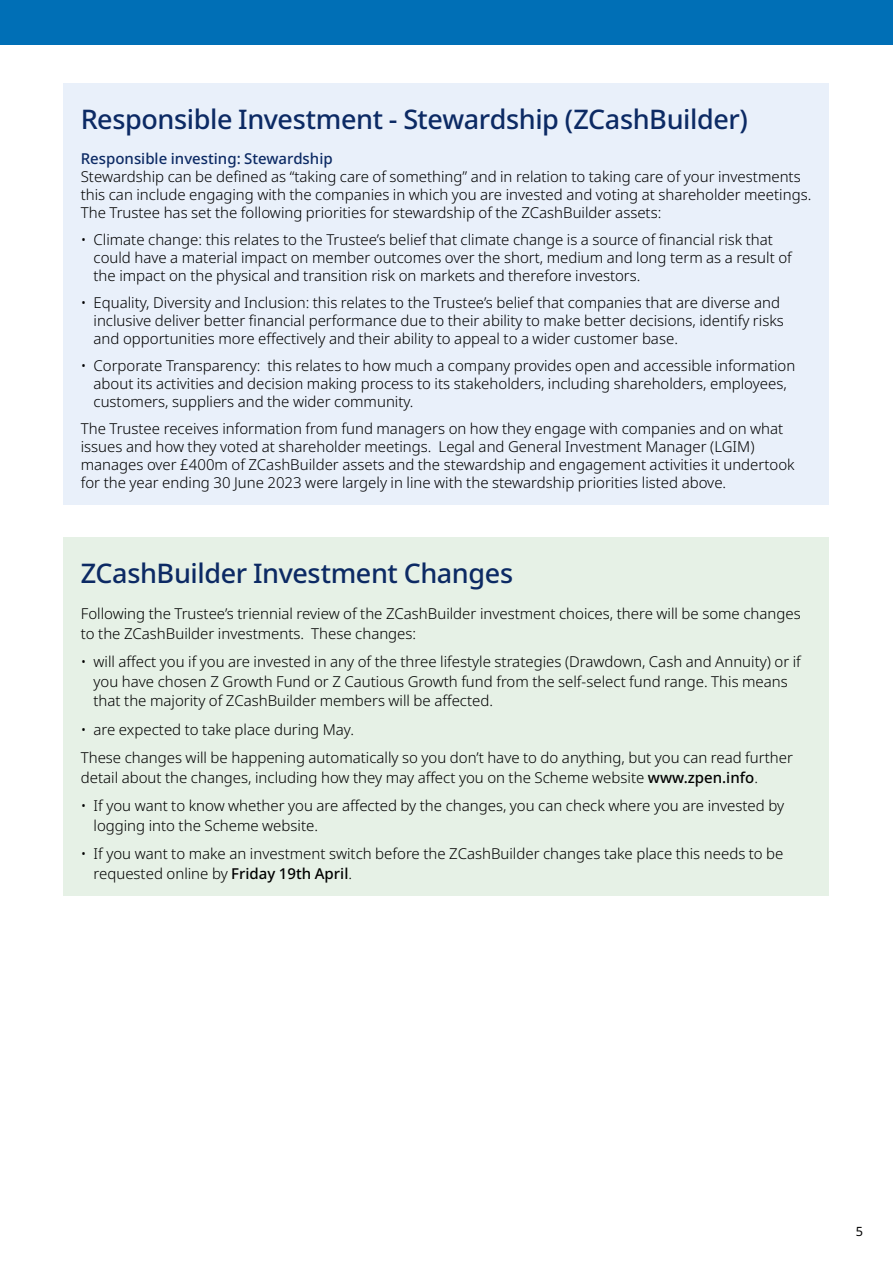
<style>
.page{position:relative;width:893px;height:1263px;background:#fff}
.page>*{position:absolute;margin:0;border:0;box-sizing:border-box;transform-origin:0 0}
.t1{font:500 27px "Noto Sans";letter-spacing:-.015em;color:#0c2a64}
.t2{font:300 15px/18px "Noto Sans";color:#000}
.t3{font:500 15px "Noto Sans";color:#0c2a64}
.t4{font:12.75px "Noto Sans";color:#000}
.s1{font-weight:500}
</style>
<div class="page">
<div style="left:64px;top:83px;width:765px;height:422px;background:#e9f0fa"></div>
<div style="left:0;top:0;width:893px;height:45px;background:#006fb6"></div>
<div style="left:64px;top:537px;width:765px;height:359px;background:#e6f1e6"></div>
<h1 class="t1" style="left:81px;top:100px;width:668px">Responsible Investment - Stewardship (ZCashBuilder)</h1>
<p class="t3" style="left:81px;top:148px;width:253px">Responsible investing: Stewardship</p>
<p class="t2" style="left:81px;top:168px;width:732px">Stewardship can be defined as “taking care of something” and in relation to taking care of your investments this can include engaging with the companies in which you are invested and voting at shareholder meetings.<br>The Trustee has set the following priorities for stewardship of the ZCashBuilder assets:</p>
<p class="t2" style="left:94px;top:231px;width:700px;text-indent:-13px">• Climate change: this relates to the Trustee’s belief that climate change is a source of financial risk that could have a material impact on member outcomes over the short, medium and long term as a result of the impact on the physical and transition risk on markets and therefore investors.</p>
<p class="t2" style="left:94px;top:294px;width:692px;text-indent:-13px">• Equality, Diversity and Inclusion: this relates to the Trustee’s belief that companies that are diverse and inclusive deliver better financial performance due to their ability to make better decisions, identify risks and opportunities more effectively and their ability to appeal to a wider customer base.</p>
<p class="t2" style="left:94px;top:357px;width:703px;text-indent:-13px">• Corporate Transparency: this relates to how much a company provides open and accessible information about its activities and decision making process to its stakeholders, including shareholders, employees, customers, suppliers and the wider community.</p>
<p class="t2" style="left:81px;top:420px;width:715px">The Trustee receives information from fund managers on how they engage with companies and on what issues and how they voted at shareholder meetings. Legal and General Investment Manager (LGIM) manages over £400m of ZCashBuilder assets and the stewardship and engagement activities it undertook for the year ending 30 June 2023 were largely in line with the stewardship priorities listed above.</p>
<h1 class="t1" style="left:81px;top:554px;width:434px">ZCashBuilder Investment Changes</h1>
<p class="t2" style="left:81px;top:604px;width:721px;line-height:19.5px">Following the Trustee’s triennial review of the ZCashBuilder investment choices, there will be some changes to the ZCashBuilder investments. These changes:</p>
<p class="t2" style="left:94px;top:652px;width:709px;line-height:19.5px;text-indent:-13px">• will affect you if you are invested in any of the three lifestyle strategies (Drawdown, Cash and Annuity) or if you have chosen Z Growth Fund or Z Cautious Growth fund from the self-select fund range. This means that the majority of ZCashBuilder members will be affected.</p>
<p class="t2" style="left:81px;top:715px;width:714px;line-height:28.5px">• are expected to take place during May.<br>These changes will be happening automatically so you don’t have to do anything, but you can read further</p>
<p class="t2" style="left:81px;top:769px;width:679px">detail about the changes, including how they may affect you on the Scheme website <span class="s1">www.zpen.info</span>.</p>
<p class="t2" style="left:94px;top:796px;width:692px;line-height:19.5px;text-indent:-13px">• If you want to know whether you are affected by the changes, you can check where you are invested by logging into the Scheme website.</p>
<p class="t2" style="left:94px;top:844px;width:691px;line-height:19.5px;text-indent:-13px">• If you want to make an investment switch before the ZCashBuilder changes take place this needs to be requested online by <span class="s1">Friday 19th April</span>.</p>
<p class="t4" style="left:856px;top:1222px;width:9px">5</p>
</div>
